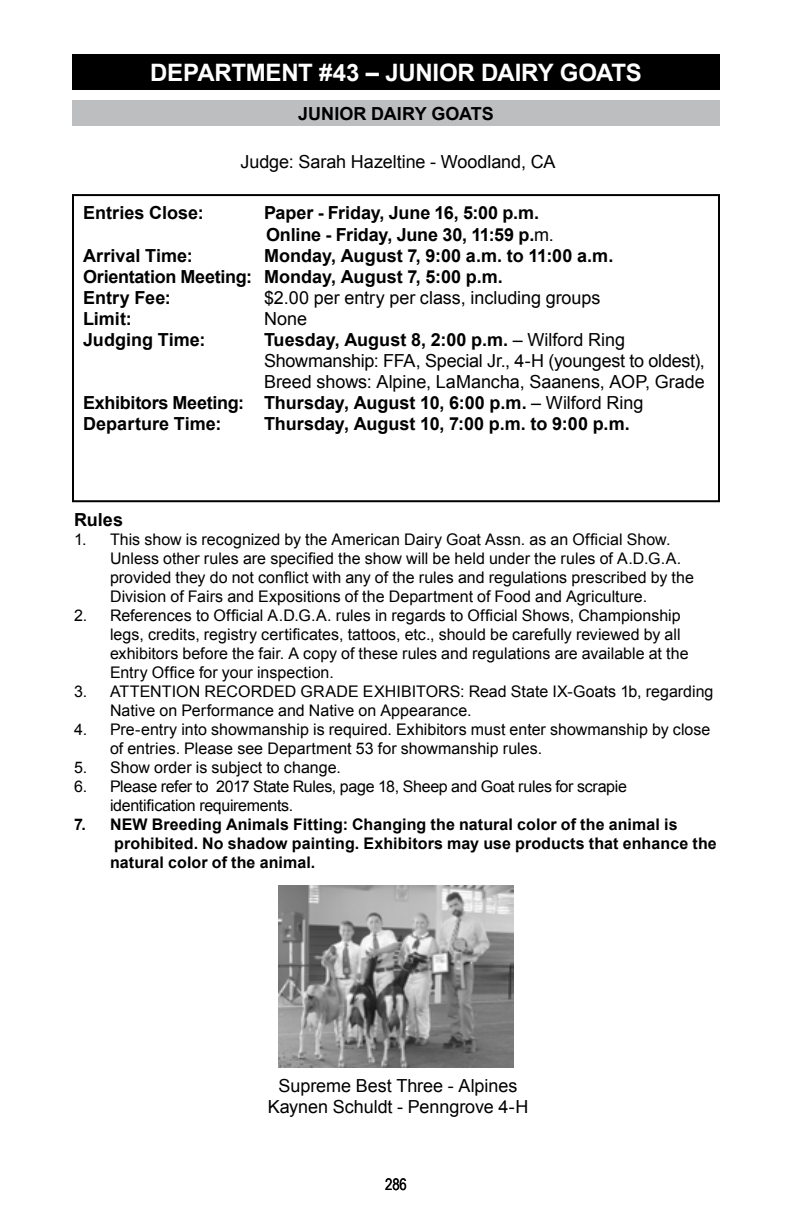
<style>
.page{position:relative;width:792px;height:1224px;background:#fff}
.page>*{position:absolute;margin:0;border:0;box-sizing:border-box;transform-origin:0 0}
.t1{font:700 24px "Arial";letter-spacing:-.015em;color:#fff}
.t2{font:700 18px/21px "Arial";color:#000}
.t3{font:18px/21px "Arial";letter-spacing:-.005em;color:#000;text-align:center}
.t4{font:16px/19px "Arial";color:#000}
.t5{font:700 16px/19px "Arial";letter-spacing:.005em;color:#000}
.t6{font:16px/19px "Arial";letter-spacing:-.02em;color:#000}
.t7{font:16px "Arial Narrow";color:#000}
.s1{font-weight:400}
</style>
<div class="page">
<div style="left:72px;top:54px;width:648px;height:36px;background:#000"></div>
<div style="left:72px;top:100px;width:648px;height:26px;background:#bcbec0"></div>
<div style="left:72px;top:194px;width:648px;height:308px;border:2px solid #000"></div>
<img style="left:279px;top:886px;width:234px;height:181px">
<h1 class="t1" style="left:150px;top:57px;width:493px">DEPARTMENT #43 – JUNIOR DAIRY GOATS</h1>
<p class="t2" style="left:298px;top:103px;width:197px">JUNIOR DAIRY GOATS</p>
<p class="t3" style="left:240px;top:151px;width:317px">Judge: Sarah Hazeltine - Woodland, CA</p>
<p class="t2" style="left:83px;top:203px;width:122px">Entries Close:</p>
<p class="t2" style="left:264px;top:203px;width:291px;line-height:21.6px">Paper - Friday, June 16, 5:00 p.m.<br>Online - Friday, June 30, 11:59 p.<span class="s1">m.</span></p>
<p class="t2" style="left:83px;top:246px;width:111px">Arrival Time:</p>
<p class="t2" style="left:83px;top:246px;width:532px;text-indent:181px">Monday, August 7, 9:00 a.m. to 11:00 a.m.<br>Orientation Meeting: Monday, August 7, 5:00 p.m.<br>Entry Fee:</p>
<p class="t3" style="left:264px;top:287px;width:338px">$2.00 per entry per class, including groups</p>
<p class="t2" style="left:83px;top:309px;width:50px">Limit:</p>
<p class="t3" style="left:264px;top:308px;width:45px">None</p>
<p class="t2" style="left:83px;top:330px;width:124px">Judging Time:</p>
<p class="t2" style="left:264px;top:330px;width:363px">Tuesday, August 8, 2:00 p.m. <span class="s1">– Wilford Ring</span></p>
<p class="t3" style="left:264px;top:350px;width:442px">Showmanship: FFA, Special Jr., 4-H (youngest to oldest),</p>
<p class="t3" style="left:264px;top:371px;width:442px">Breed shows: Alpine, LaMancha, Saanens, AOP, Grade</p>
<p class="t2" style="left:83px;top:393px;width:562px">Exhibitors Meeting: Thursday, August 10, 6:00 p.m. <span class="s1">– Wilford Ring</span></p>
<p class="t2" style="left:83px;top:414px;width:140px">Departure Time:</p>
<p class="t2" style="left:264px;top:414px;width:367px">Thursday, August 10, 7:00 p.m. to 9:00 p.m.</p>
<p class="t2" style="left:74px;top:510px;width:51px">Rules</p>
<p class="t4" style="left:110px;top:530px;width:586px;text-indent:-36px">1. This show is recognized by the American Dairy Goat Assn. as an Official Show.<br>Unless other rules are specified the show will be held under the rules of A.D.G.A. provided they do not conflict with any of the rules and regulations prescribed by the Division of Fairs and Expositions of the Department of Food and Agriculture.</p>
<p class="t4" style="left:110px;top:606px;width:580px;text-indent:-36px">2. References to Official A.D.G.A. rules in regards to Official Shows, Championship legs, credits, registry certificates, tattoos, etc., should be carefully reviewed by all exhibitors before the fair. A copy of these rules and regulations are available at the Entry Office for your inspection.</p>
<p class="t4" style="left:110px;top:682px;width:605px;text-indent:-36px">3. ATTENTION RECORDED GRADE EXHIBITORS: Read State IX-Goats 1b, regarding<br>Native on Performance and Native on Appearance.</p>
<p class="t4" style="left:110px;top:720px;width:602px;text-indent:-36px">4. Pre-entry into showmanship is required. Exhibitors must enter showmanship by close of entries. Please see Department 53 for showmanship rules.</p>
<p class="t4" style="left:74px;top:758px;width:268px">5. Show order is subject to change.</p>
<p class="t6" style="left:110px;top:777px;width:519px;text-indent:-36px">6. Please refer to 2017 State Rules, page 18, Sheep and Goat rules for scrapie identification requirements.</p>
<p class="t5" style="left:110px;top:815px;width:608px;text-indent:-36px">7. NEW Breeding Animals Fitting: Changing the natural color of the animal is prohibited. No shadow painting. Exhibitors may use products that enhance the natural color of the animal.</p>
<p class="t3" style="left:268px;top:1075px;width:262px">Supreme Best Three - Alpines<br>Kaynen Schuldt - Penngrove 4-H</p>
<p class="t7" style="left:385px;top:1172px;width:23px">286</p>
</div>
